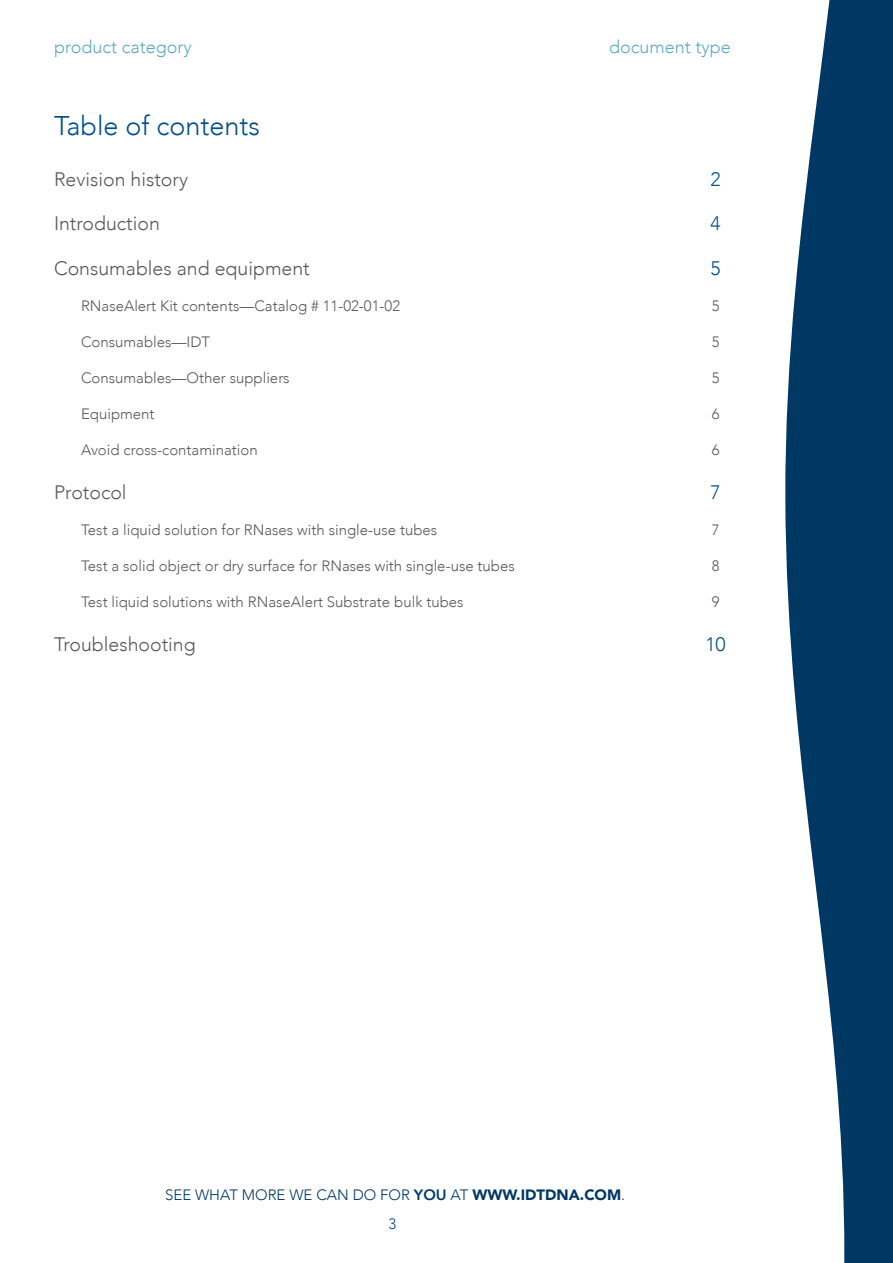
<style>
.page{position:relative;width:893px;height:1263px;background:#fff}
.page>*{position:absolute;margin:0;border:0;box-sizing:border-box;transform-origin:0 0}
.t1{font:300 27px "Avenir";color:#005088}
.t2{font:300 19.5px "Avenir";color:#58595b}
.t3{font:300 19.5px "Avenir";color:#005088}
.t4{font:300 18px "Avenir";color:#5eaac6}
.t5{font:300 15px "Avenir";color:#58595b}
.t6{font:300 15px/28.5px "Avenir";color:#003864;text-align:center}
.s1{font-weight:800}
.s2{font-weight:900}
.s3{color:#005088}
</style>
<div class="page">
<svg style="left:785px;top:0;width:108px;height:1263px;fill:#003864"></svg>
<p class="t4" style="left:54px;top:36px;width:139px">product category</p>
<p class="t4" style="left:609px;top:36px;width:123px">document type</p>
<h1 class="t1" style="left:54px;top:110px;width:208px">Table of contents</h1>
<h2 class="t2" style="left:54px;top:168px;width:136px">Revision history</h2>
<h2 class="t3" style="left:710px;top:168px;width:12px">2</h2>
<h2 class="t2" style="left:54px;top:212px;width:107px">Introduction</h2>
<h2 class="t3" style="left:710px;top:212px;width:12px">4</h2>
<h2 class="t2" style="left:54px;top:256px;width:257px">Consumables and equipment</h2>
<h2 class="t3" style="left:710px;top:256px;width:12px">5</h2>
<p class="t5" style="left:81px;top:296px;width:321px">RNaseAlert Kit contents—Catalog # 11-02-01-02</p>
<p class="t5" style="left:712px;top:296px;width:9px">5</p>
<p class="t5" style="left:81px;top:332px;width:131px">Consumables—IDT</p>
<p class="t5" style="left:712px;top:332px;width:9px">5</p>
<p class="t5" style="left:81px;top:368px;width:210px">Consumables—Other suppliers</p>
<p class="t5" style="left:712px;top:368px;width:9px">5</p>
<p class="t5" style="left:81px;top:404px;width:75px">Equipment</p>
<p class="t5" style="left:712px;top:404px;width:9px">6</p>
<p class="t5" style="left:81px;top:440px;width:178px">Avoid cross-contamination</p>
<p class="t5" style="left:712px;top:440px;width:9px">6</p>
<h2 class="t2" style="left:54px;top:480px;width:74px">Protocol</h2>
<h2 class="t3" style="left:710px;top:480px;width:12px">7</h2>
<p class="t5" style="left:81px;top:521px;width:358px">Test a liquid solution for RNases with single-use tubes</p>
<p class="t5" style="left:712px;top:521px;width:9px">7</p>
<p class="t5" style="left:81px;top:557px;width:435px">Test a solid object or dry surface for RNases with single-use tubes</p>
<p class="t5" style="left:712px;top:557px;width:9px">8</p>
<p class="t5" style="left:81px;top:593px;width:384px">Test liquid solutions with RNaseAlert Substrate bulk tubes</p>
<p class="t5" style="left:712px;top:593px;width:9px">9</p>
<h2 class="t2" style="left:54px;top:633px;width:143px">Troubleshooting</h2>
<h2 class="t3" style="left:705px;top:633px;width:22px">10</h2>
<p class="t6" style="left:165px;top:1181px;width:462px">SEE WHAT MORE WE CAN DO FOR <span class="s1">YOU</span> AT <span class="s2">WWW.IDTDNA.COM</span>.<br><span class="s3">3</span></p>
</div>
